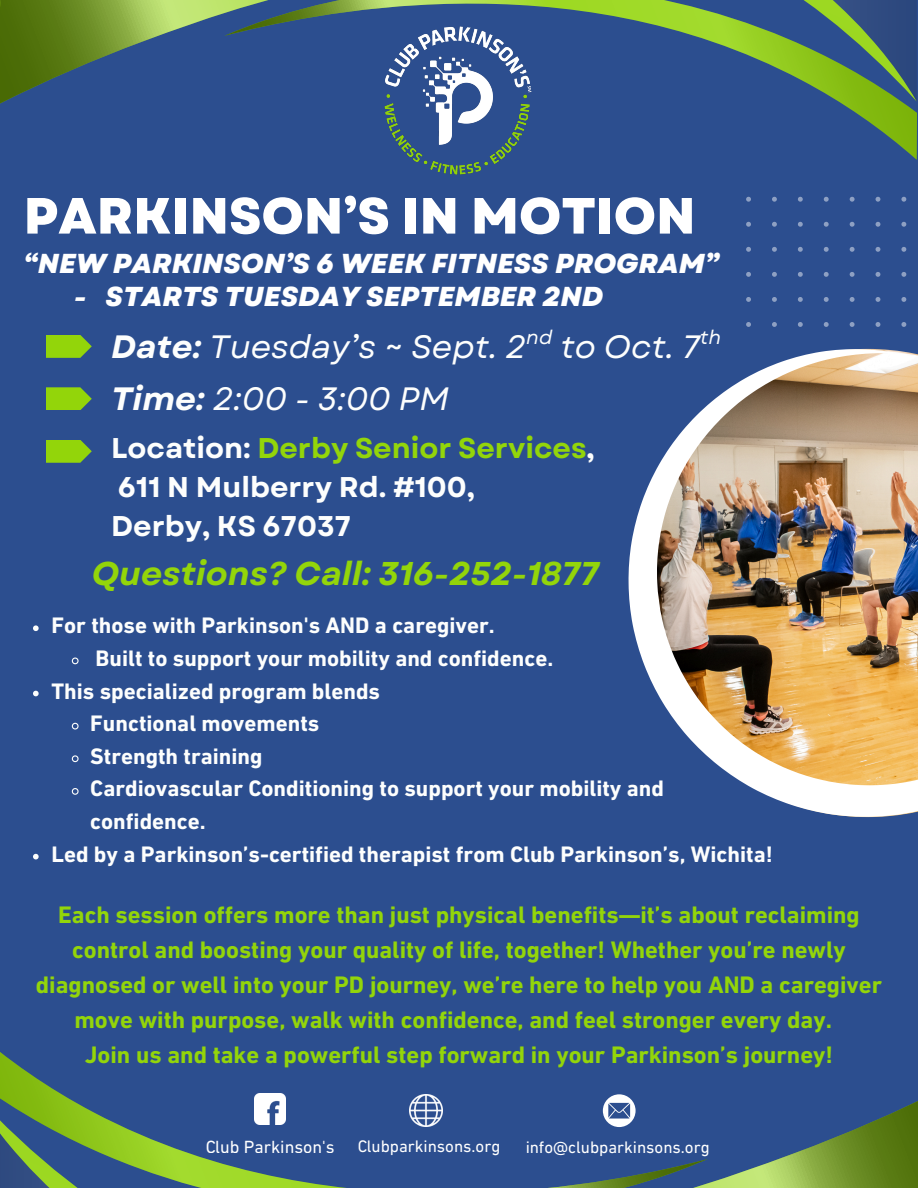
<style>
.page{position:relative;width:918px;height:1188px;background:#2c4e8f}
.page>*{position:absolute;margin:0;border:0;box-sizing:border-box;transform-origin:0 0}
.t1{font:800 50.85px "Garet";color:#fff}
.t2{font:italic 700 32.85px "Garet";color:#93d50a}
.t3{font:italic 32.25px "Garet";color:#fdfefd}
.t4{font:700 28.5px/39.3px "Garet";color:#fdfefd}
.t5{font:italic 800 27.3px "Garet";color:#fff}
.t6{font:700 24.3px/34.8px "DIN Next LT Pro";color:#93d50a;text-align:center}
.t7{font:700 22.8px/32.7px "DIN Next LT Pro";color:#fdfefd}
.t8{font:italic 19.35px "Garet";color:#fdfefd}
.t9{font:18px "DIN Next LT Pro";color:#fff}
.t10{font:16.95px "DIN Next LT Pro";color:#fff}
.s1{font-weight:700}
.s2{color:#93d50a}
</style>
<div class="page">
<svg style="left:708px;top:1101px;width:210px;height:86px"></svg>
<svg style="left:0;top:1052px;width:708px;height:136px"></svg>
<svg style="left:209px;top:1187px;width:709px;height:1px"></svg>
<svg style="left:0;top:9px;width:224px;height:95px"></svg>
<svg style="left:224px;top:0;width:693px;height:160px"></svg>
<svg style="left:0;top:0;width:692px;height:9px;background:#8ab34b"></svg>
<svg style="left:746px;top:197px;width:161px;height:130px"></svg>
<div style="left:46px;top:335px;width:46px;height:23px;background:#93d50a"></div>
<div style="left:46px;top:387px;width:46px;height:23px;background:#93d50a"></div>
<img style="left:362px;top:4px;width:193px;height:171px">
<div style="left:46px;top:440px;width:46px;height:23px;background:#93d50a"></div>
<img style="left:255px;top:1094px;width:30px;height:30px">
<img style="left:410px;top:1094px;width:33px;height:33px">
<svg style="left:603px;top:1094px;width:33px;height:33px"></svg>
<svg style="left:33px;top:625px;width:6px;height:6px"></svg>
<svg style="left:71px;top:657px;width:8px;height:8px"></svg>
<svg style="left:33px;top:691px;width:6px;height:5px"></svg>
<svg style="left:71px;top:722px;width:8px;height:8px"></svg>
<svg style="left:71px;top:755px;width:8px;height:8px"></svg>
<svg style="left:71px;top:788px;width:8px;height:7px"></svg>
<svg style="left:33px;top:854px;width:6px;height:5px"></svg>
<img style="left:628px;top:349px;width:290px;height:468px">
<h5 class="t1" style="left:24px;top:179px;width:674px">PARKINSON’S IN MOTION</h5>
<h5 class="t5" style="left:24px;top:244px;width:697px">“NEW PARKINSON’S 6 WEEK FITNESS PROGRAM”</h5>
<h5 class="t5" style="left:74px;top:276px;width:530px">- STARTS TUESDAY SEPTEMBER 2ND</h5>
<h3 class="t3" style="left:111px;top:323px;width:590px"><span class="s1">Date:</span> Tuesday’s ~ Sept. 2 to Oct. 7</h3>
<p class="t8" style="left:526px;top:323px;width:28px">nd</p>
<p class="t8" style="left:700px;top:323px;width:23px">th</p>
<p class="t3" style="left:111px;top:375px;width:339px"><span class="s1">Time:</span> 2:00 - 3:00 PM</p>
<p class="t4" style="left:111px;top:428px;width:485px">Location: <span class="s2">Derby Senior Services</span>,<br>611 N Mulberry Rd. #100,<br>Derby, KS 67037</p>
<h4 class="t2" style="left:92px;top:550px;width:509px">Questions? Call: 316-252-1877</h4>
<h6 class="t7" style="left:52px;top:611px;width:445px">For those with Parkinson's AND a caregiver.</h6>
<h6 class="t7" style="left:96px;top:644px;width:459px">Built to support your mobility and confidence.</h6>
<h6 class="t7" style="left:52px;top:677px;width:330px">This specialized program blends</h6>
<h6 class="t7" style="left:90px;top:709px;width:231px">Functional movements</h6>
<h6 class="t7" style="left:90px;top:742px;width:174px">Strength training</h6>
<h6 class="t7" style="left:90px;top:774px;width:575px">Cardiovascular Conditioning to support your mobility and confidence.</h6>
<h6 class="t7" style="left:52px;top:840px;width:723px">Led by a Parkinson’s-certified therapist from Club Parkinson’s, Wichita!</h6>
<h6 class="t6" style="left:36px;top:900px;width:848px">Each session offers more than just physical benefits—it’s about reclaiming control and boosting your quality of life, together! Whether you’re newly diagnosed or well into your PD journey, we’re here to help you AND a caregiver move with purpose, walk with confidence, and feel stronger every day.<br>Join us and take a powerful step forward in your Parkinson’s journey!</h6>
<p class="t9" style="left:205px;top:1139px;width:131px">Club Parkinson's</p>
<p class="t10" style="left:357px;top:1140px;width:145px">Clubparkinsons.org</p>
<p class="t10" style="left:526px;top:1140px;width:186px">info@clubparkinsons.org</p>
</div>
